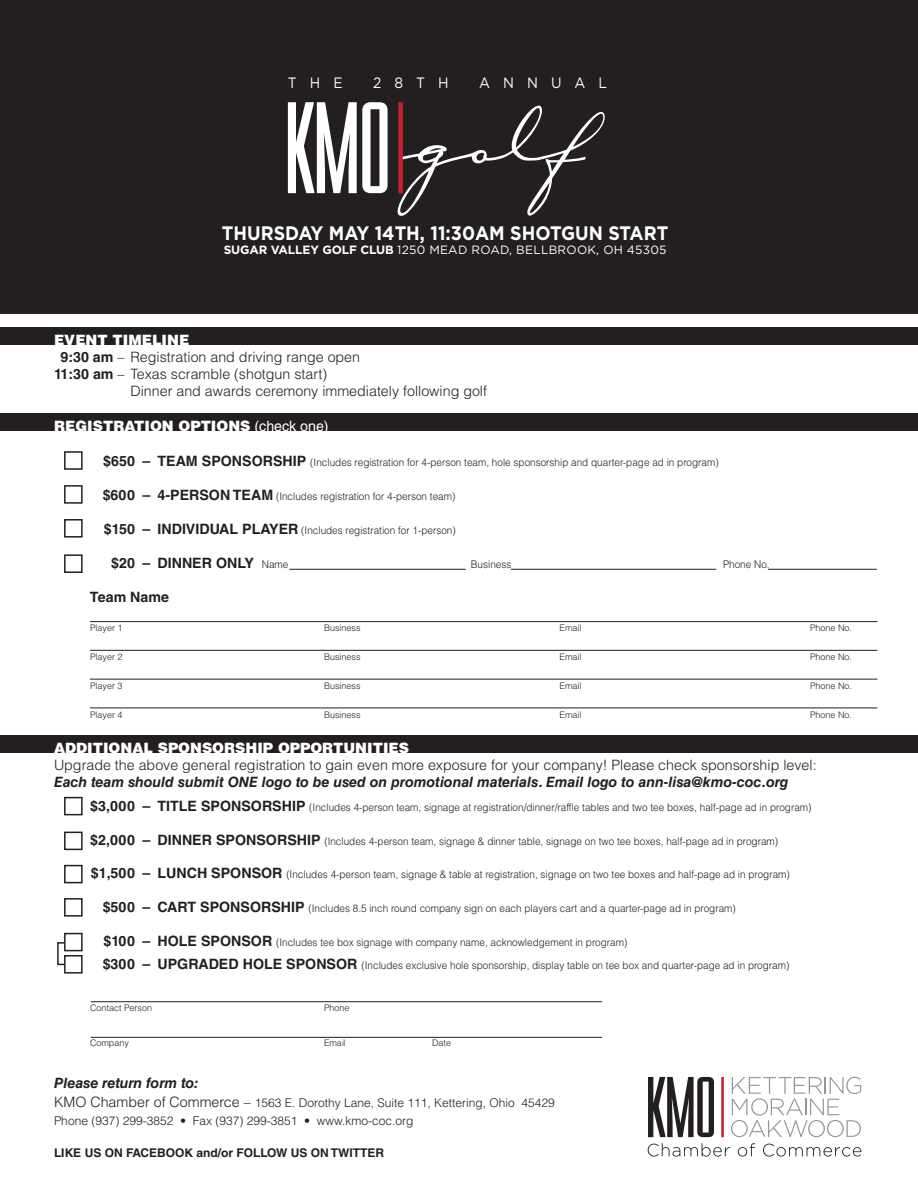
<style>
.page{position:relative;width:918px;height:1188px;background:#fff}
.page>*{position:absolute;margin:0;border:0;box-sizing:border-box;transform-origin:0 0}
.t1{font:120.45px "Carpenter ICG";color:#fff}
.t2{font:700 19.5px "Gotham";color:#fff;scale:.92 1}
.t3{font:15px "Gotham";letter-spacing:.95em;color:#fff;scale:.92 1}
.t4{font:300 14.25px/17.1px "Helvetica LT Std";color:#231f20}
.t5{font:900 14.25px "Helvetica LT Std";color:#fff}
.t6{font:700 14.25px "Helvetica LT Std";color:#231f20}
.t7{font:italic 700 14.25px "Helvetica LT Std";color:#231f20}
.t8{font:300 12px/18px "Helvetica LT Std";color:#231f20}
.t9{font:12px "Gotham";letter-spacing:.02em;color:#fff}
.t10{font:700 12px "Helvetica LT Std";color:#231f20}
.t11{font:300 10.5px "Helvetica LT Std";color:#231f20;scale:.95 1}
.t12{font:300 9px "Helvetica LT Std";color:#231f20}
.s1{font-weight:700}
.s2{font-weight:400}
.s3{font-weight:700;font-size:14.25px}
.s4{font-weight:300;font-size:10.5px}
.s5{font-weight:700;font-style:italic}
.s6{font-size:14.25px}
</style>
<div class="page">
<div style="left:0;top:735px;width:918px;height:18px;background:#231f20"></div>
<div style="left:0;top:414px;width:918px;height:17px;background:#231f20"></div>
<div style="left:0;top:327px;width:918px;height:18px;background:#231f20"></div>
<div style="left:64px;top:451px;width:19px;height:19px;border:2px solid #231f20"></div>
<div style="left:64px;top:485px;width:19px;height:19px;border:2px solid #231f20"></div>
<div style="left:64px;top:519px;width:19px;height:19px;border:2px solid #231f20"></div>
<div style="left:64px;top:554px;width:19px;height:19px;border:2px solid #231f20"></div>
<hr style="left:90px;top:621px;width:788px;height:1px;background:#231f20">
<hr style="left:90px;top:650px;width:788px;height:1px;background:#231f20">
<hr style="left:90px;top:679px;width:788px;height:1px;background:#231f20">
<hr style="left:90px;top:708px;width:788px;height:1px;background:#231f20">
<div style="left:64px;top:797px;width:19px;height:18px;border:2px solid #231f20"></div>
<hr style="left:91px;top:1001px;width:511px;height:1px;background:#231f20">
<hr style="left:91px;top:1037px;width:511px;height:1px;background:#231f20">
<div style="left:64px;top:832px;width:19px;height:18px;border:2px solid #231f20"></div>
<div style="left:64px;top:865px;width:19px;height:18px;border:2px solid #231f20"></div>
<div style="left:64px;top:933px;width:19px;height:18px;border:2px solid #231f20"></div>
<div style="left:64px;top:955px;width:19px;height:19px;border:2px solid #231f20"></div>
<div style="left:64px;top:898px;width:19px;height:19px;border:2px solid #231f20"></div>
<div style="left:57px;top:942px;width:9px;height:23px;border:2px solid #231f20"></div>
<hr style="left:289px;top:569px;width:177px;height:1px;background:#231f20">
<hr style="left:511px;top:569px;width:205px;height:1px;background:#231f20">
<hr style="left:768px;top:569px;width:109px;height:1px;background:#231f20">
<div style="left:0;top:0;width:918px;height:313px;background:#231f20"></div>
<svg style="left:288px;top:102px;width:100px;height:91px"></svg>
<div style="left:398px;top:102px;width:5px;height:91px;background:#c42032"></div>
<svg style="left:648px;top:1077px;width:66px;height:60px"></svg>
<svg style="left:731px;top:1077px;width:130px;height:60px"></svg>
<svg style="left:648px;top:1143px;width:82px;height:14px"></svg>
<svg style="left:738px;top:1143px;width:17px;height:14px"></svg>
<svg style="left:763px;top:1144px;width:98px;height:13px"></svg>
<hr style="left:721px;top:1077px;width:3px;height:60px;background:#c42032">
<p class="t3" style="left:288px;top:73px;width:61px">THE</p>
<p class="t3" style="left:373px;top:73px;width:84px">28TH</p>
<p class="t3" style="left:479px;top:73px;width:140px">ANNUAL</p>
<p class="t1" style="left:397px;top:82px;width:184px">golf</p>
<p class="t2" style="left:222px;top:221px;width:487px">THURSDAY MAY 14TH, 11:30AM SHOTGUN START</p>
<p class="t9" style="left:224px;top:242px;width:444px"><span class="s1">SUGAR VALLEY GOLF CLUB</span> 1250 MEAD ROAD, BELLBROOK, OH 45305</p>
<p class="t5" style="left:54px;top:330px;width:137px">EVENT TIMELINE</p>
<p class="t4" style="left:60px;top:348px;width:301px"><span class="s1">9:30 am</span> – Registration and driving range open</p>
<p class="t4" style="left:54px;top:365px;width:275px"><span class="s1">11:30 am</span> – Texas scramble (shotgun start)</p>
<p class="t4" style="left:130px;top:382px;width:358px">Dinner and awards ceremony immediately following golf</p>
<p class="t5" style="left:54px;top:417px;width:276px">REGISTRATION OPTIONS <span class="s2">(check one)</span></p>
<p class="t11" style="left:103px;top:455px;width:649px"><span class="s3">$650 – TEAM SPONSORSHIP</span> (Includes registration for 4-person team, hole sponsorship and quarter-page ad in program)</p>
<p class="t11" style="left:103px;top:489px;width:373px"><span class="s3">$600 – 4-PERSON TEAM</span> (Includes registration for 4-person team)</p>
<p class="t11" style="left:104px;top:524px;width:372px"><span class="s3">$150 – INDIVIDUAL PLAYER</span> (Includes registration for 1-person)</p>
<p class="t6" style="left:111px;top:554px;width:179px">$20 – DINNER ONLY <span class="s4">Name</span></p>
<p class="t11" style="left:471px;top:558px;width:44px">Business</p>
<p class="t11" style="left:723px;top:558px;width:51px">Phone No.</p>
<p class="t6" style="left:90px;top:589px;width:81px">Team Name</p>
<p class="t12" style="left:90px;top:622px;width:34px">Player 1</p>
<p class="t12" style="left:324px;top:622px;width:38px">Business</p>
<p class="t12" style="left:560px;top:622px;width:23px">Email</p>
<p class="t12" style="left:810px;top:622px;width:44px">Phone No.</p>
<p class="t12" style="left:90px;top:651px;width:34px">Player 2</p>
<p class="t12" style="left:324px;top:651px;width:38px">Business</p>
<p class="t12" style="left:560px;top:651px;width:23px">Email</p>
<p class="t12" style="left:810px;top:651px;width:44px">Phone No.</p>
<p class="t12" style="left:90px;top:680px;width:34px">Player 3</p>
<p class="t12" style="left:324px;top:680px;width:38px">Business</p>
<p class="t12" style="left:560px;top:680px;width:23px">Email</p>
<p class="t12" style="left:810px;top:680px;width:44px">Phone No.</p>
<p class="t12" style="left:90px;top:709px;width:34px">Player 4</p>
<p class="t12" style="left:324px;top:709px;width:38px">Business</p>
<p class="t12" style="left:560px;top:709px;width:23px">Email</p>
<p class="t12" style="left:810px;top:709px;width:44px">Phone No.</p>
<p class="t5" style="left:54px;top:738px;width:357px">ADDITIONAL SPONSORSHIP OPPORTUNITIES</p>
<p class="t4" style="left:54px;top:756px;width:764px">Upgrade the above general registration to gain even more exposure for your company! Please check sponsorship level:<br><span class="s5">Each team should submit ONE logo to be used on promotional materials. Email logo to ann-lisa@kmo-coc.org</span></p>
<p class="t11" style="left:90px;top:801px;width:761px"><span class="s3">$3,000 – TITLE SPONSORSHIP</span> (Includes 4-person team, signage at registration/dinner/raffle tables and two tee boxes, half-page ad in program)</p>
<p class="t11" style="left:90px;top:834px;width:726px"><span class="s3">$2,000 – DINNER SPONSORSHIP</span> (Includes 4-person team, signage &amp; dinner table, signage on two tee boxes, half-page ad in program)</p>
<p class="t11" style="left:91px;top:868px;width:737px"><span class="s3">$1,500 – LUNCH SPONSOR</span> (Includes 4-person team, signage &amp; table at registration, signage on two tee boxes and half-page ad in program)</p>
<p class="t11" style="left:103px;top:902px;width:668px"><span class="s3">$500 – CART SPONSORSHIP</span> (Includes 8.5 inch round company sign on each players cart and a quarter-page ad in program)</p>
<p class="t11" style="left:104px;top:936px;width:553px"><span class="s3">$100 – HOLE SPONSOR</span> (Includes tee box signage with company name, acknowledgement in program)</p>
<p class="t11" style="left:103px;top:958px;width:724px"><span class="s3">$300 – UPGRADED HOLE SPONSOR</span> (Includes exclusive hole sponsorship, display table on tee box and quarter-page ad in program)</p>
<p class="t12" style="left:90px;top:1002px;width:64px">Contact Person</p>
<p class="t12" style="left:324px;top:1002px;width:27px">Phone</p>
<p class="t12" style="left:90px;top:1038px;width:41px">Company</p>
<p class="t12" style="left:324px;top:1038px;width:23px">Email</p>
<p class="t12" style="left:432px;top:1038px;width:21px">Date</p>
<p class="t7" style="left:54px;top:1074px;width:146px">Please return form to:</p>
<p class="t8" style="left:54px;top:1094px;width:502px"><span class="s6">KMO Chamber of Commerce –</span> 1563 E. Dorothy Lane, Suite 111, Kettering, Ohio 45429<br>Phone (937) 299-3852 • Fax (937) 299-3851 • www.kmo-coc.org</p>
<p class="t10" style="left:54px;top:1145px;width:332px">LIKE US ON FACEBOOK and/or FOLLOW US ON TWITTER</p>
</div>
